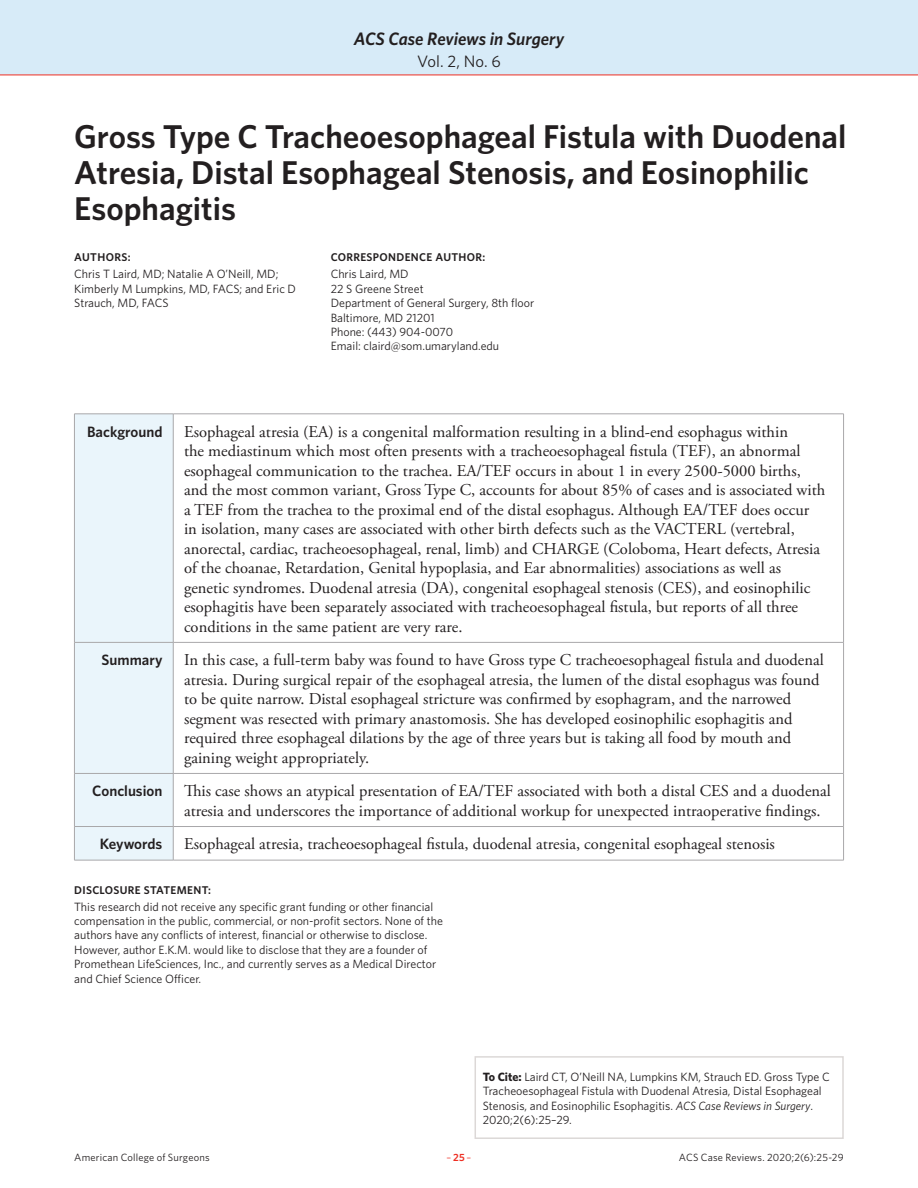
<style>
.page{position:relative;width:918px;height:1188px;background:#fff}
.page>*{position:absolute;margin:0;border:0;box-sizing:border-box;transform-origin:0 0}
.Article_Title{font:600 33px/36px "Whitney";color:#231f20}
.t1{font:italic 600 18px "Whitney";letter-spacing:-.005em;color:#231f20}
.Chart_Body{font:16.5px/19.5px "Adobe Garamond Pro";color:#231f20}
.t2{font:16.5px "Whitney";color:#231f20}
.Chart_Head{font:600 15px "Whitney";color:#231f20}
.Authors_Body{font:12px/14.4px "Whitney";color:#231f20}
.Authors_Head{font:600 11.25px "Whitney";letter-spacing:.03em;color:#231f20}
.t3{font:10.5px "Whitney";letter-spacing:.015em;color:#231f20}
.t4{font:10.5px "Whitney";color:#ee2e22}
.s1{font-weight:700}
.s2{font-style:italic}
.s3{font-weight:600}
</style>
<div class="page">
<div style="left:0;top:0;width:918px;height:75px;background:#d7ebf8"></div>
<hr style="left:0;top:75px;width:918px;height:1px;background:#ee2e22">
<div style="left:75px;top:415px;width:98px;height:445px;background:#eaf5fb"></div>
<hr style="left:74px;top:414px;width:99px;height:1px;background:#a9a8aa">
<hr style="left:74px;top:414px;width:1px;height:228px;background:#a9a8aa">
<hr style="left:173px;top:414px;width:671px;height:1px;background:#a9a8aa">
<hr style="left:173px;top:414px;width:1px;height:228px;background:#a9a8aa">
<hr style="left:843px;top:414px;width:1px;height:228px;background:#a9a8aa">
<hr style="left:74px;top:642px;width:99px;height:1px;background:#a9a8aa">
<hr style="left:74px;top:643px;width:1px;height:130px;background:#a9a8aa">
<hr style="left:173px;top:642px;width:671px;height:1px;background:#a9a8aa">
<hr style="left:173px;top:643px;width:1px;height:130px;background:#a9a8aa">
<hr style="left:843px;top:643px;width:1px;height:130px;background:#a9a8aa">
<hr style="left:74px;top:773px;width:99px;height:1px;background:#a9a8aa">
<hr style="left:74px;top:774px;width:1px;height:52px;background:#a9a8aa">
<hr style="left:173px;top:773px;width:671px;height:1px;background:#a9a8aa">
<hr style="left:173px;top:774px;width:1px;height:52px;background:#a9a8aa">
<hr style="left:843px;top:774px;width:1px;height:52px;background:#a9a8aa">
<hr style="left:74px;top:826px;width:99px;height:1px;background:#a9a8aa">
<hr style="left:74px;top:827px;width:1px;height:33px;background:#a9a8aa">
<hr style="left:173px;top:826px;width:671px;height:1px;background:#a9a8aa">
<hr style="left:173px;top:827px;width:1px;height:33px;background:#a9a8aa">
<hr style="left:843px;top:827px;width:1px;height:33px;background:#a9a8aa">
<hr style="left:74px;top:860px;width:99px;height:1px;background:#a9a8aa">
<hr style="left:173px;top:860px;width:671px;height:1px;background:#a9a8aa">
<div style="left:475px;top:1056px;width:369px;height:83px;border:2px solid #dcd8d7"></div>
<p class="t1" style="left:354px;top:26px;width:212px">ACS Case Reviews in Surgery</p>
<p class="t2" style="left:417px;top:50px;width:85px">Vol. 2, No. 6</p>
<p class="Article_Title" style="left:74px;top:118px;width:774px">Gross Type C Tracheoesophageal Fistula with Duodenal<br>Atresia, Distal Esophageal Stenosis, and Eosinophilic<br>Esophagitis</p>
<p class="Authors_Head" style="left:74px;top:249px;width:58px">AUTHORS:</p>
<p class="Authors_Head" style="left:331px;top:249px;width:156px">CORRESPONDENCE AUTHOR:</p>
<p class="Authors_Body" style="left:74px;top:267px;width:223px">Chris T Laird, MD; Natalie A O’Neill, MD;<br>Kimberly M Lumpkins, MD, FACS; and Eric D<br>Strauch, MD, FACS</p>
<p class="Authors_Body" style="left:331px;top:267px;width:79px">Chris Laird, MD</p>
<p class="Authors_Body" style="left:331px;top:281px;width:94px">22 S Greene Street</p>
<p class="Authors_Body" style="left:331px;top:295px;width:205px">Department of General Surgery, 8th floor</p>
<p class="Authors_Body" style="left:331px;top:310px;width:105px">Baltimore, MD 21201</p>
<p class="Authors_Body" style="left:331px;top:324px;width:124px">Phone: (443) 904-0070</p>
<p class="Authors_Body" style="left:331px;top:339px;width:170px">Email: claird@som.umaryland.edu</p>
<p class="Chart_Head" style="left:87px;top:421px;width:77px">Background</p>
<p class="Chart_Body" style="left:184px;top:422px;width:643px">Esophageal atresia (EA) is a congenital malformation resulting in a blind-end esophagus within<br>the mediastinum which most often presents with a tracheoesophageal fistula (TEF), an abnormal esophageal communication to the trachea. EA/TEF occurs in about 1 in every 2500-5000 births, and the most common variant, Gross Type C, accounts for about 85% of cases and is associated with a TEF from the trachea to the proximal end of the distal esophagus. Although EA/TEF does occur in isolation, many cases are associated with other birth defects such as the VACTERL (vertebral, anorectal, cardiac, tracheoesophageal, renal, limb) and CHARGE (Coloboma, Heart defects, Atresia of the choanae, Retardation, Genital hypoplasia, and Ear abnormalities) associations as well as genetic syndromes. Duodenal atresia (DA), congenital esophageal stenosis (CES), and eosinophilic esophagitis have been separately associated with tracheoesophageal fistula, but reports of all three conditions in the same patient are very rare.</p>
<p class="Chart_Head" style="left:102px;top:650px;width:62px">Summary</p>
<p class="Chart_Body" style="left:184px;top:651px;width:641px">In this case, a full-term baby was found to have Gross type C tracheoesophageal fistula and duodenal atresia. During surgical repair of the esophageal atresia, the lumen of the distal esophagus was found to be quite narrow. Distal esophageal stricture was confirmed by esophagram, and the narrowed segment was resected with primary anastomosis. She has developed eosinophilic esophagitis and required three esophageal dilations by the age of three years but is taking all food by mouth and gaining weight appropriately.</p>
<p class="Chart_Head" style="left:92px;top:781px;width:72px">Conclusion</p>
<p class="Chart_Body" style="left:184px;top:782px;width:648px">This case shows an atypical presentation of EA/TEF associated with both a distal CES and a duodenal atresia and underscores the importance of additional workup for unexpected intraoperative findings.</p>
<p class="Chart_Head" style="left:100px;top:834px;width:64px">Keywords</p>
<p class="Chart_Body" style="left:184px;top:835px;width:592px">Esophageal atresia, tracheoesophageal fistula, duodenal atresia, congenital esophageal stenosis</p>
<p class="Authors_Head" style="left:74px;top:882px;width:138px">DISCLOSURE STATEMENT:</p>
<p class="Authors_Body" style="left:74px;top:899px;width:370px">This research did not receive any specific grant funding or other financial compensation in the public, commercial, or non-profit sectors. None of the authors have any conflicts of interest, financial or otherwise to disclose.<br>However, author E.K.M. would like to disclose that they are a founder of Promethean LifeSciences, Inc., and currently serves as a Medical Director and Chief Science Officer.</p>
<p class="Authors_Body" style="left:483px;top:1069px;width:349px"><span class="s1">To Cite:</span> Laird CT, O’Neill NA, Lumpkins KM, Strauch ED. Gross Type C Tracheoesophageal Fistula with Duodenal Atresia, Distal Esophageal Stenosis, and Eosinophilic Esophagitis. <span class="s2">ACS Case Reviews in Surgery</span>.<br>2020;2(6):25–29.</p>
<p class="t3" style="left:74px;top:1150px;width:137px">American College of Surgeons</p>
<p class="t4" style="left:447px;top:1150px;width:26px">–<span class="s3">25</span>–</p>
<p class="t3" style="left:679px;top:1150px;width:166px">ACS Case Reviews. 2020;2(6):25-29</p>
</div>
